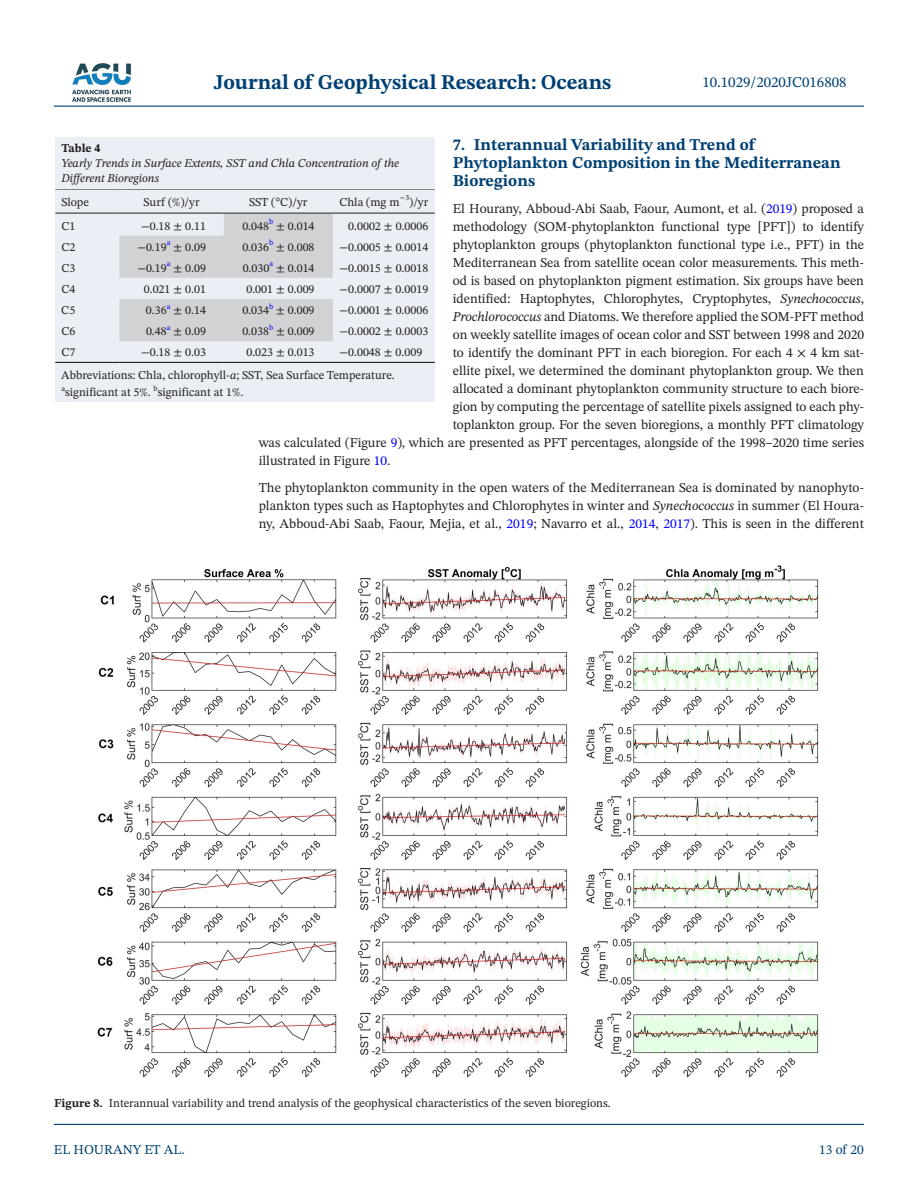
<style>
.page{position:relative;width:918px;height:1188px;background:#fff}
.page>*{position:absolute;margin:0;border:0;box-sizing:border-box;transform-origin:0 0}
.t1{font:700 21px "STIX Two Text";color:#004073}
.t2{font:700 16.5px/18px "STIX Two Text";color:#004073}
.t3{font:15px "STIX Two Text";color:#004073}
.t4{font:13.5px/18px "STIX Two Text";letter-spacing:-.005em;color:#231f20;text-align:justify}
.t5{font:13.5px "STIX Two Text";color:#004073}
.t6{font:12px/22.6px "STIX Two Text";color:#231f20}
.t7{font:italic 12px/15px "STIX Two Text";color:#231f20}
.t8{font:700 12px "STIX Two Text";color:#231f20}
.s1{color:#00f}
.s2{font-style:italic}
.s3{font-weight:700}
</style>
<div class="page">
<hr style="left:54px;top:106px;width:810px;height:1px;background:#004073">
<hr style="left:54px;top:1124px;width:810px;height:1px;background:#004073">
<img style="left:72px;top:63px;width:59px;height:39px">
<img style="left:97px;top:565px;width:722px;height:513px">
<div style="left:55px;top:188px;width:380px;height:214px;background:#eaeef5"></div>
<svg style="left:119px;top:214px;width:214px;height:127px"></svg>
<hr style="left:55px;top:188px;width:64px;height:2px;background:#231f20">
<hr style="left:55px;top:213px;width:64px;height:1px;background:#231f20">
<hr style="left:119px;top:188px;width:105px;height:2px;background:#231f20">
<hr style="left:119px;top:213px;width:105px;height:1px;background:#231f20">
<hr style="left:224px;top:188px;width:109px;height:2px;background:#231f20">
<hr style="left:224px;top:213px;width:109px;height:1px;background:#231f20">
<hr style="left:333px;top:188px;width:102px;height:2px;background:#231f20">
<hr style="left:333px;top:213px;width:102px;height:1px;background:#231f20">
<hr style="left:55px;top:362px;width:64px;height:1px;background:#231f20">
<hr style="left:119px;top:362px;width:105px;height:1px;background:#231f20">
<hr style="left:224px;top:362px;width:109px;height:1px;background:#231f20">
<hr style="left:333px;top:362px;width:102px;height:1px;background:#231f20">
<div style="left:55px;top:137px;width:380px;height:51px;background:#eaeef5"></div>
<h1 class="t1" style="left:214px;top:67px;width:399px">Journal of Geophysical Research: Oceans</h1>
<p class="t3" style="left:702px;top:72px;width:146px">10.1029/2020JC016808</p>
<p class="t2" style="left:453px;top:136px;width:389px">7. Interannual Variability and Trend of<br>Phytoplankton Composition in the Mediterranean<br>Bioregions</p>
<p class="t4" style="left:453px;top:199px;width:413px">El Hourany, Abboud-Abi Saab, Faour, Aumont, et al. (<span class="s1">2019</span>) proposed a</p>
<p class="t4" style="left:453px;top:217px;width:413px">methodology (SOM-phytoplankton functional type [PFT]) to identify</p>
<p class="t4" style="left:453px;top:235px;width:413px">phytoplankton groups (phytoplankton functional type i.e., PFT) in the</p>
<p class="t4" style="left:453px;top:253px;width:413px">Mediterranean Sea from satellite ocean color measurements. This meth-</p>
<p class="t4" style="left:453px;top:271px;width:413px">od is based on phytoplankton pigment estimation. Six groups have been</p>
<p class="t4" style="left:453px;top:289px;width:413px">identified: Haptophytes, Chlorophytes, Cryptophytes, <span class="s2">Synechococcus</span>,</p>
<p class="t4" style="left:453px;top:307px;width:413px"><span class="s2">Prochlorococcus</span> and Diatoms. We therefore applied the SOM-PFT method</p>
<p class="t4" style="left:453px;top:325px;width:413px">on weekly satellite images of ocean color and SST between 1998 and 2020</p>
<p class="t4" style="left:453px;top:343px;width:413px">to identify the dominant PFT in each bioregion. For each 4 × 4 km sat-</p>
<p class="t4" style="left:453px;top:361px;width:413px">ellite pixel, we determined the dominant phytoplankton group. We then</p>
<p class="t4" style="left:453px;top:379px;width:413px">allocated a dominant phytoplankton community structure to each biore-</p>
<p class="t4" style="left:453px;top:397px;width:413px">gion by computing the percentage of satellite pixels assigned to each phy-</p>
<p class="t4" style="left:453px;top:415px;width:413px">toplankton group. For the seven bioregions, a monthly PFT climatology</p>
<p class="t4" style="left:259px;top:433px;width:607px">was calculated (Figure <span class="s1">9</span>), which are presented as PFT percentages, alongside of the 1998–2020 time series</p>
<p class="t4" style="left:259px;top:451px;width:133px">illustrated in Figure <span class="s1">10</span>.</p>
<p class="t4" style="left:259px;top:478px;width:607px">The phytoplankton community in the open waters of the Mediterranean Sea is dominated by nanophyto&shy;plankton types such as Haptophytes and Chlorophytes in winter and <span class="s2">Synechococcus</span> in summer (El Houra&shy;ny, Abboud-Abi Saab, Faour, Mejia, et al., <span class="s1">2019</span>; Navarro et al., <span class="s1">2014</span>, <span class="s1">2017</span>). This is seen in the different</p>
<p class="t8" style="left:61px;top:140px;width:41px">Table 4</p>
<p class="t7" style="left:61px;top:156px;width:339px">Yearly Trends in Surface Extents, SST and Chla Concentration of the<br>Different Bioregions</p>
<p class="t6" style="left:61px;top:190px;width:29px">Slope</p>
<p class="t6" style="left:144px;top:190px;width:58px">Surf (%)/yr</p>
<p class="t6" style="left:249px;top:190px;width:60px">SST (°C)/yr</p>
<p class="t6" style="left:339px;top:190px;width:90px">Chla (mg m<sup>−3</sup>)/yr</p>
<p class="t6" style="left:61px;top:214px;width:15px">C1</p>
<p class="t6" style="left:141px;top:214px;width:66px">−0.18 ± 0.11</p>
<p class="t6" style="left:242px;top:214px;width:74px">0.048<sup>b</sup> ± 0.014</p>
<p class="t6" style="left:348px;top:214px;width:82px">0.0002 ± 0.0006</p>
<p class="t6" style="left:61px;top:235px;width:15px">C2</p>
<p class="t6" style="left:137px;top:235px;width:70px">−0.19<sup>a</sup> ± 0.09</p>
<p class="t6" style="left:242px;top:235px;width:74px">0.036<sup>b</sup> ± 0.008</p>
<p class="t6" style="left:340px;top:235px;width:90px">−0.0005 ± 0.0014</p>
<p class="t6" style="left:61px;top:256px;width:15px">C3</p>
<p class="t6" style="left:137px;top:256px;width:70px">−0.19<sup>a</sup> ± 0.09</p>
<p class="t6" style="left:243px;top:256px;width:73px">0.030<sup>a</sup> ± 0.014</p>
<p class="t6" style="left:340px;top:256px;width:90px">−0.0015 ± 0.0018</p>
<p class="t6" style="left:61px;top:278px;width:15px">C4</p>
<p class="t6" style="left:144px;top:278px;width:64px">0.021 ± 0.01</p>
<p class="t6" style="left:246px;top:278px;width:70px">0.001 ± 0.009</p>
<p class="t6" style="left:340px;top:278px;width:90px">−0.0007 ± 0.0019</p>
<p class="t6" style="left:61px;top:299px;width:15px">C5</p>
<p class="t6" style="left:146px;top:299px;width:62px">0.36<sup>a</sup> ± 0.14</p>
<p class="t6" style="left:242px;top:299px;width:74px">0.034<sup>b</sup> ± 0.009</p>
<p class="t6" style="left:340px;top:299px;width:90px">−0.0001 ± 0.0006</p>
<p class="t6" style="left:61px;top:320px;width:15px">C6</p>
<p class="t6" style="left:146px;top:320px;width:62px">0.48<sup>a</sup> ± 0.09</p>
<p class="t6" style="left:242px;top:320px;width:74px">0.038<sup>b</sup> ± 0.009</p>
<p class="t6" style="left:340px;top:320px;width:90px">−0.0002 ± 0.0003</p>
<p class="t6" style="left:61px;top:341px;width:15px">C7</p>
<p class="t6" style="left:141px;top:341px;width:66px">−0.18 ± 0.03</p>
<p class="t6" style="left:246px;top:341px;width:70px">0.023 ± 0.013</p>
<p class="t6" style="left:61px;top:341px;width:363px;text-indent:278px">−0.0048 ± 0.009<br>Abbreviations: Chla, chlorophyll-<span class="s2">a</span>; SST, Sea Surface Temperature.</p>
<p class="t6" style="left:61px;top:381px;width:184px"><sup>a</sup>significant at 5%. <sup>b</sup>significant at 1%.</p>
<p class="t6" style="left:54px;top:1092px;width:558px"><span class="s3">Figure 8.</span> Interannual variability and trend analysis of the geophysical characteristics of the seven bioregions.</p>
<p class="t5" style="left:54px;top:1140px;width:132px">EL HOURANY ET AL.</p>
<p class="t5" style="left:819px;top:1140px;width:46px">13 of 20</p>
</div>
